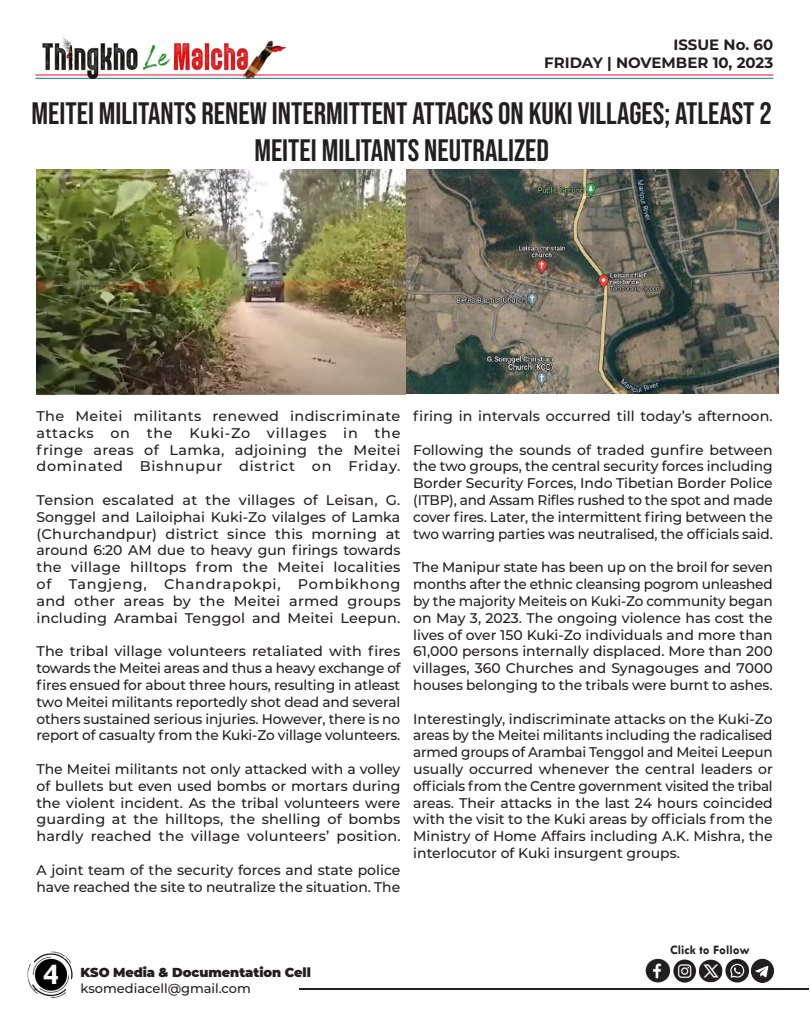
<style>
.page{position:relative;width:810px;height:1013px;background:#fff}
.page>*{position:absolute;margin:0;border:0;box-sizing:border-box;transform-origin:0 0}
.t1{font:31px/37.2px "Bebas Neue";color:#231f20;text-align:center}
.t2{font:700 30px "Tw Cen";color:#fff}
.t3{font:700 15px/18px "Montserrat";color:#231f20;text-align:right}
.t4{font:500 14px/16.8px "Montserrat";color:#231f20;text-align:justify}
.t5{font:900 13px "Montserrat";letter-spacing:-.005em;color:#231f20}
.t6{font:500 13px "Montserrat";color:#231f20}
.t7{font:700 13px "Tw Cen";color:#231f20}
</style>
<div class="page">
<hr style="left:299px;top:988px;width:509px;height:1px;background:#231f20">
<img style="left:27px;top:951px;width:46px;height:47px">
<hr style="left:35px;top:74px;width:738px;height:1px;background:#ff002d">
<hr style="left:35px;top:78px;width:738px;height:1px;background:#00848b">
<img style="left:35px;top:37px;width:254px;height:42px">
<img style="left:645px;top:958px;width:129px;height:25px">
<img style="left:36px;top:169px;width:742px;height:225px">
<p class="t3" style="left:544px;top:35px;width:231px">ISSUE No. 60<br>FRIDAY | NOVEMBER 10, 2023</p>
<h1 class="t1" style="left:32px;top:94px;width:742px">MEITEI MILITANTS RENEW INTERMITTENT ATTACKS ON KUKI VILLAGES; ATLEAST 2<br>MEITEI MILITANTS NEUTRALIZED</h1>
<p class="t4" style="left:36px;top:407px;width:366px">The Meitei militants renewed indiscriminate attacks on the Kuki-Zo villages in the fringe areas of Lamka, adjoining the Meitei dominated Bishnupur district on Friday.</p>
<p class="t4" style="left:36px;top:491px;width:366px">Tension escalated at the villages of Leisan, G.<br>Songgel and Lailoiphai Kuki-Zo vilalges of Lamka (Churchandpur) district since this morning at around 6:20 AM due to heavy gun firings towards the village hilltops from the Meitei localities of Tangjeng, Chandrapokpi, Pombikhong and other areas by the Meitei armed groups including Arambai Tenggol and Meitei Leepun.</p>
<p class="t4" style="left:36px;top:642px;width:366px">The tribal village volunteers retaliated with fires towards the Meitei areas and thus a heavy exchange of fires ensued for about three hours, resulting in atleast two Meitei militants reportedly shot dead and several others sustained serious injuries. However, there is no report of casualty from the Kuki-Zo village volunteers.</p>
<p class="t4" style="left:36px;top:760px;width:366px">The Meitei militants not only attacked with a volley of bullets but even used bombs or mortars during the violent incident. As the tribal volunteers were guarding at the hilltops, the shelling of bombs hardly reached the village volunteers’ position.</p>
<p class="t4" style="left:36px;top:860px;width:365px">A joint team of the security forces and state police have reached the site to neutralize the situation. The</p>
<p class="t4" style="left:413px;top:407px;width:361px">firing in intervals occurred till today’s afternoon.</p>
<p class="t4" style="left:413px;top:440px;width:361px">Following the sounds of traded gunfire between the two groups, the central security forces including Border Security Forces, Indo Tibetian Border Police (ITBP), and Assam Rifles rushed to the spot and made cover fires. Later, the intermittent firing between the two warring parties was neutralised, the officials said.</p>
<p class="t4" style="left:413px;top:558px;width:361px">The Manipur state has been up on the broil for seven months after the ethnic cleansing pogrom unleashed by the majority Meiteis on Kuki-Zo community began on May 3, 2023. The ongoing violence has cost the lives of over 150 Kuki-Zo individuals and more than 61,000 persons internally displaced. More than 200 villages, 360 Churches and Synagouges and 7000 houses belonging to the tribals were burnt to ashes.</p>
<p class="t4" style="left:413px;top:709px;width:361px">Interestingly, indiscriminate attacks on the Kuki-Zo areas by the Meitei militants including the radicalised armed groups of Arambai Tenggol and Meitei Leepun usually occurred whenever the central leaders or officials from the Centre government visited the tribal areas. Their attacks in the last 24 hours coincided with the visit to the Kuki areas by officials from the Ministry of Home Affairs including A.K. Mishra, the interlocutor of Kuki insurgent groups.</p>
<h2 class="t2" style="left:43px;top:956px;width:17px">4</h2>
<p class="t5" style="left:81px;top:962px;width:232px">KSO Media &amp; Documentation Cell</p>
<p class="t6" style="left:81px;top:978px;width:172px">ksomediacell@gmail.com</p>
<p class="t7" style="left:670px;top:942px;width:81px">Click to Follow</p>
</div>
